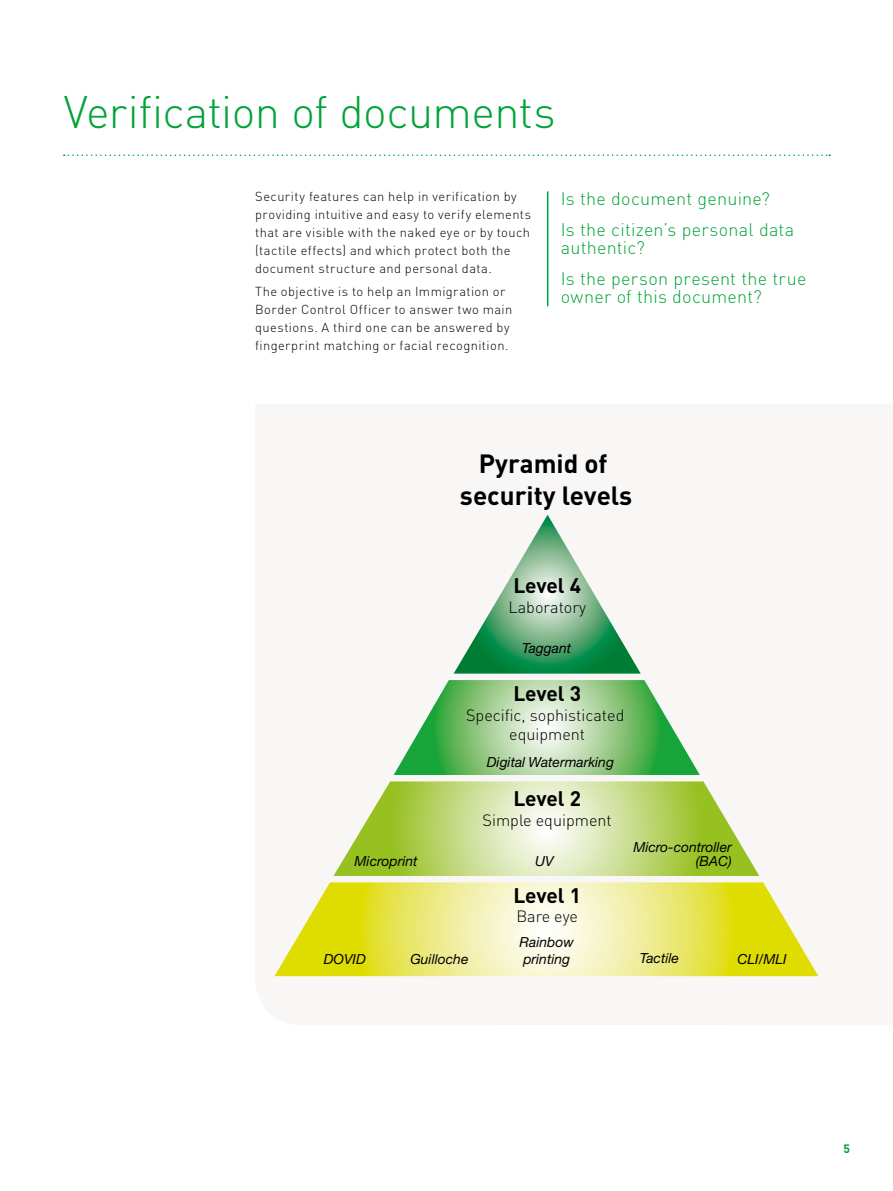
<style>
.page{position:relative;width:893px;height:1191px;background:#fff}
.page>*{position:absolute;margin:0;border:0;box-sizing:border-box;transform-origin:0 0}
.t1{font:300 45px "DIN Pro";letter-spacing:-.015em;color:#00a438}
.t2{font:700 26.1px/31.2px "DIN Pro";color:#000;text-align:center}
.t3{font:700 20.85px "DIN Pro";letter-spacing:-.005em;color:#000}
.t4{font:300 18px/30.8px "DIN Pro";letter-spacing:.015em;color:#00a438}
.t5{font:300 16.2px/19.5px "DIN Pro";color:#000;text-align:center}
.t6{font:italic 13.95px/14px "Helvetica Neue";color:#000;text-align:right}
.t7{font:300 12.9px/18px "DIN Pro";letter-spacing:.035em;color:#000}
.t8{font:700 12px "DIN Pro";color:#00a438}
</style>
<div class="page">
<svg style="left:64px;top:154px;width:766px;height:2px"></svg>
<svg style="left:274px;top:882px;width:544px;height:94px;background:#ecea7e"></svg>
<svg style="left:333px;top:781px;width:426px;height:95px;background:#c8dc8d"></svg>
<svg style="left:394px;top:680px;width:306px;height:95px"></svg>
<svg style="left:454px;top:514px;width:187px;height:159px"></svg>
<hr style="left:547px;top:191px;width:1px;height:115px;background:#00a438">
<h1 class="t1" style="left:64px;top:81px;width:493px">Verification of documents</h1>
<p class="t7" style="left:255px;top:187px;width:277px">Security features can help in verification by providing intuitive and easy to verify elements that are visible with the naked eye or by touch (tactile effects) and which protect both the document structure and personal data.</p>
<p class="t7" style="left:255px;top:281px;width:259px">The objective is to help an Immigration or Border Control Officer to answer two main questions. A third one can be answered by fingerprint matching or facial recognition.</p>
<h3 class="t4" style="left:561px;top:182px;width:235px">Is the document genuine?<br>Is the citizen’s personal data</h3>
<h3 class="t4" style="left:561px;top:231px;width:247px">authentic?<br>Is the person present the true</h3>
<h3 class="t4" style="left:561px;top:280px;width:203px">owner of this document?</h3>
<h2 class="t2" style="left:460px;top:447px;width:174px">Pyramid of security levels</h2>
<h3 class="t3" style="left:513px;top:571px;width:69px">Level 4</h3>
<p class="t5" style="left:509px;top:596px;width:79px">Laboratory</p>
<p class="t6" style="left:522px;top:642px;width:50px">Taggant</p>
<h3 class="t3" style="left:513px;top:679px;width:69px">Level 3</h3>
<p class="t5" style="left:466px;top:704px;width:160px">Specific, sophisticated equipment</p>
<p class="t6" style="left:487px;top:755px;width:129px">Digital Watermarking</p>
<p class="t6" style="left:355px;top:854px;width:64px">Microprint</p>
<p class="t6" style="left:324px;top:953px;width:44px">DOVID</p>
<p class="t6" style="left:410px;top:952px;width:60px">Guilloche</p>
<h3 class="t3" style="left:513px;top:784px;width:69px">Level 2</h3>
<p class="t5" style="left:483px;top:809px;width:131px">Simple equipment</p>
<p class="t6" style="left:535px;top:855px;width:20px">UV</p>
<h3 class="t3" style="left:513px;top:881px;width:69px">Level 1</h3>
<p class="t5" style="left:516px;top:906px;width:63px">Bare eye</p>
<p class="t6" style="left:520px;top:934px;width:56px;line-height:16.6px;text-align:left">Rainbow printing</p>
<p class="t6" style="left:633px;top:840px;width:100px">Micro-controller (BAC)</p>
<p class="t6" style="left:640px;top:952px;width:41px">Tactile</p>
<p class="t6" style="left:737px;top:952px;width:51px">CLI/MLI</p>
<p class="t8" style="left:843px;top:1140px;width:8px">5</p>
</div>
